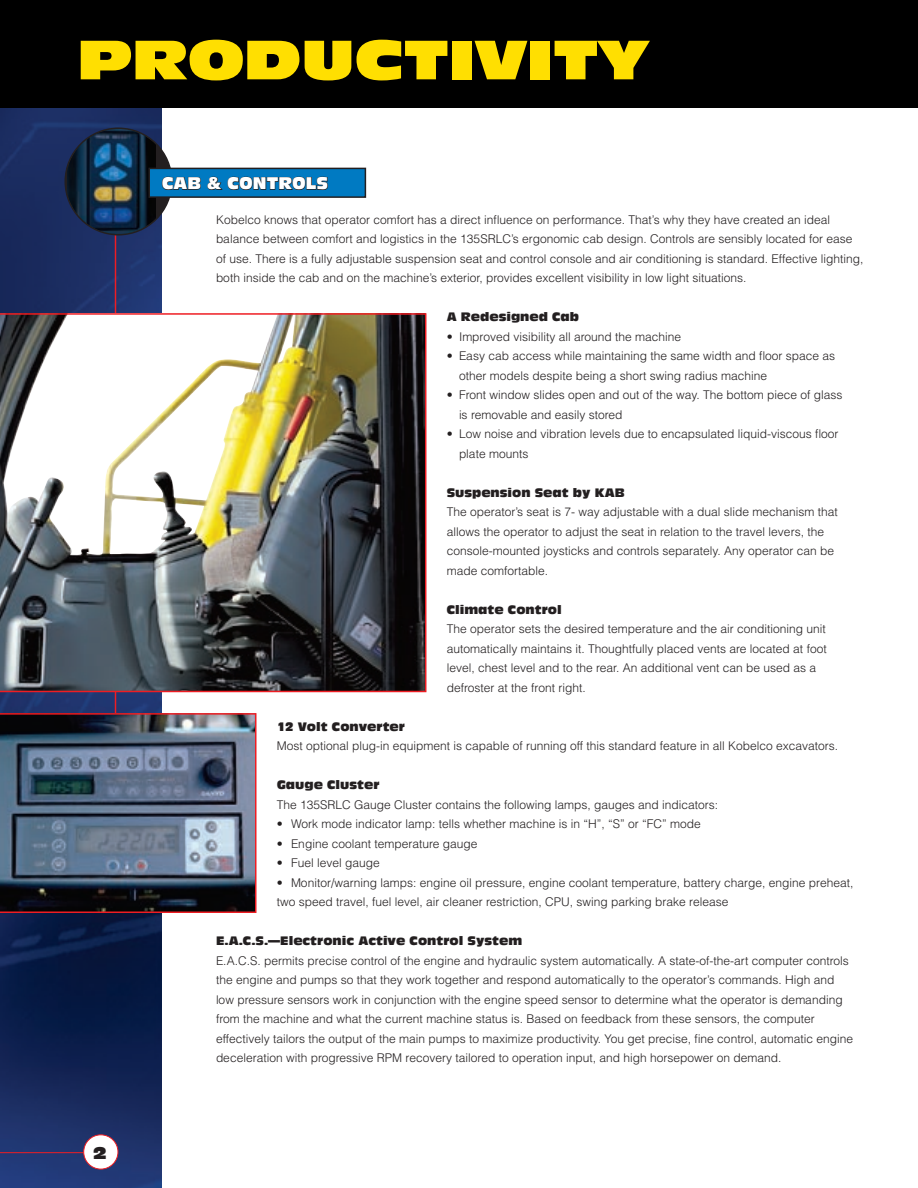
<style>
.page{position:relative;width:918px;height:1188px;background:#fff}
.page>*{position:absolute;margin:0;border:0;box-sizing:border-box;transform-origin:0 0}
.t1{font:54px "Antique Olive Nord";letter-spacing:-.015em;color:#ffdf01}
.t2{font:16.5px "Antique Olive Compact";color:#fff}
.t3{font:16.5px "Antique Olive Nord";color:#231f20}
.t4{font:300 12px/19.5px "Helvetica";color:#231f20}
.t5{font:12px "Antique Olive Compact";color:#231f20}
</style>
<div class="page">
<img style="left:0;top:108px;width:162px;height:1080px">
<hr style="left:115px;top:230px;width:1px;height:495px;background:#ee1d23">
<hr style="left:0;top:1152px;width:89px;height:1px;background:#ee1d23">
<div style="left:84px;top:1135px;width:34px;height:34px;background:#fff;border-radius:50%"></div>
<div style="left:83px;top:1134px;width:35px;height:35px;border:1px solid #ee1d23;border-radius:50%"></div>
<div style="left:0;top:0;width:918px;height:108px;background:#000"></div>
<div style="left:149px;top:168px;width:216px;height:29px;background:#007ac2"></div>
<div style="left:149px;top:168px;width:217px;height:30px;border:2px solid #231f20"></div>
<svg style="left:65px;top:128px;width:136px;height:107px"></svg>
<svg style="left:207px;top:176px;width:121px;height:14px"></svg>
<img style="left:0;top:713px;width:257px;height:200px">
<img style="left:0;top:313px;width:426px;height:379px">
<h1 class="t1" style="left:77px;top:26px;width:573px">PRODUCTIVITY</h1>
<h2 class="t2" style="left:162px;top:173px;width:168px">CAB &amp; CONTROLS</h2>
<h2 class="t3" style="left:93px;top:1143px;width:15px">2</h2>
<p class="t4" style="left:216px;top:209px;width:649px">Kobelco knows that operator comfort has a direct influence on performance. That’s why they have created an ideal balance between comfort and logistics in the 135SRLC’s ergonomic cab design. Controls are sensibly located for ease of use. There is a fully adjustable suspension seat and control console and air conditioning is standard. Effective lighting, both inside the cab and on the machine’s exterior, provides excellent visibility in low light situations.</p>
<p class="t5" style="left:447px;top:309px;width:134px">A Redesigned Cab</p>
<p class="t4" style="left:447px;top:326px;width:236px">• Improved visibility all around the machine</p>
<p class="t4" style="left:459px;top:346px;width:378px;text-indent:-12px">• Easy cab access while maintaining the same width and floor space as other models despite being a short swing radius machine</p>
<p class="t4" style="left:459px;top:385px;width:385px;text-indent:-12px">• Front window slides open and out of the way. The bottom piece of glass is removable and easily stored</p>
<p class="t4" style="left:459px;top:424px;width:381px;text-indent:-12px">• Low noise and vibration levels due to encapsulated liquid-viscous floor plate mounts</p>
<p class="t5" style="left:447px;top:485px;width:180px">Suspension Seat by KAB</p>
<p class="t4" style="left:447px;top:502px;width:393px">The operator’s seat is 7- way adjustable with a dual slide mechanism that allows the operator to adjust the seat in relation to the travel levers, the console-mounted joysticks and controls separately. Any operator can be made comfortable.</p>
<p class="t5" style="left:447px;top:602px;width:117px">Climate Control</p>
<p class="t4" style="left:447px;top:619px;width:381px">The operator sets the desired temperature and the air conditioning unit automatically maintains it. Thoughtfully placed vents are located at foot level, chest level and to the rear. An additional vent can be used as a defroster at the front right.</p>
<p class="t5" style="left:277px;top:719px;width:130px">12 Volt Converter</p>
<p class="t4" style="left:277px;top:736px;width:563px">Most optional plug-in equipment is capable of running off this standard feature in all Kobelco excavators.</p>
<p class="t5" style="left:277px;top:777px;width:104px">Gauge Cluster</p>
<p class="t4" style="left:277px;top:794px;width:443px">The 135SRLC Gauge Cluster contains the following lamps, gauges and indicators:</p>
<p class="t4" style="left:277px;top:814px;width:426px">• Work mode indicator lamp: tells whether machine is in “H”, “S” or “FC” mode</p>
<p class="t4" style="left:277px;top:833px;width:202px">• Engine coolant temperature gauge</p>
<p class="t4" style="left:277px;top:853px;width:104px">• Fuel level gauge</p>
<p class="t4" style="left:277px;top:872px;width:578px">• Monitor/warning lamps: engine oil pressure, engine coolant temperature, battery charge, engine preheat, two speed travel, fuel level, air cleaner restriction, CPU, swing parking brake release</p>
<p class="t5" style="left:216px;top:933px;width:308px">E.A.C.S.—Electronic Active Control System</p>
<p class="t4" style="left:216px;top:950px;width:639px">E.A.C.S. permits precise control of the engine and hydraulic system automatically. A state-of-the-art computer controls the engine and pumps so that they work together and respond automatically to the operator’s commands. High and low pressure sensors work in conjunction with the engine speed sensor to determine what the operator is demanding from the machine and what the current machine status is. Based on feedback from these sensors, the computer effectively tailors the output of the main pumps to maximize productivity. You get precise, fine control, automatic engine deceleration with progressive RPM recovery tailored to operation input, and high horsepower on demand.</p>
</div>
